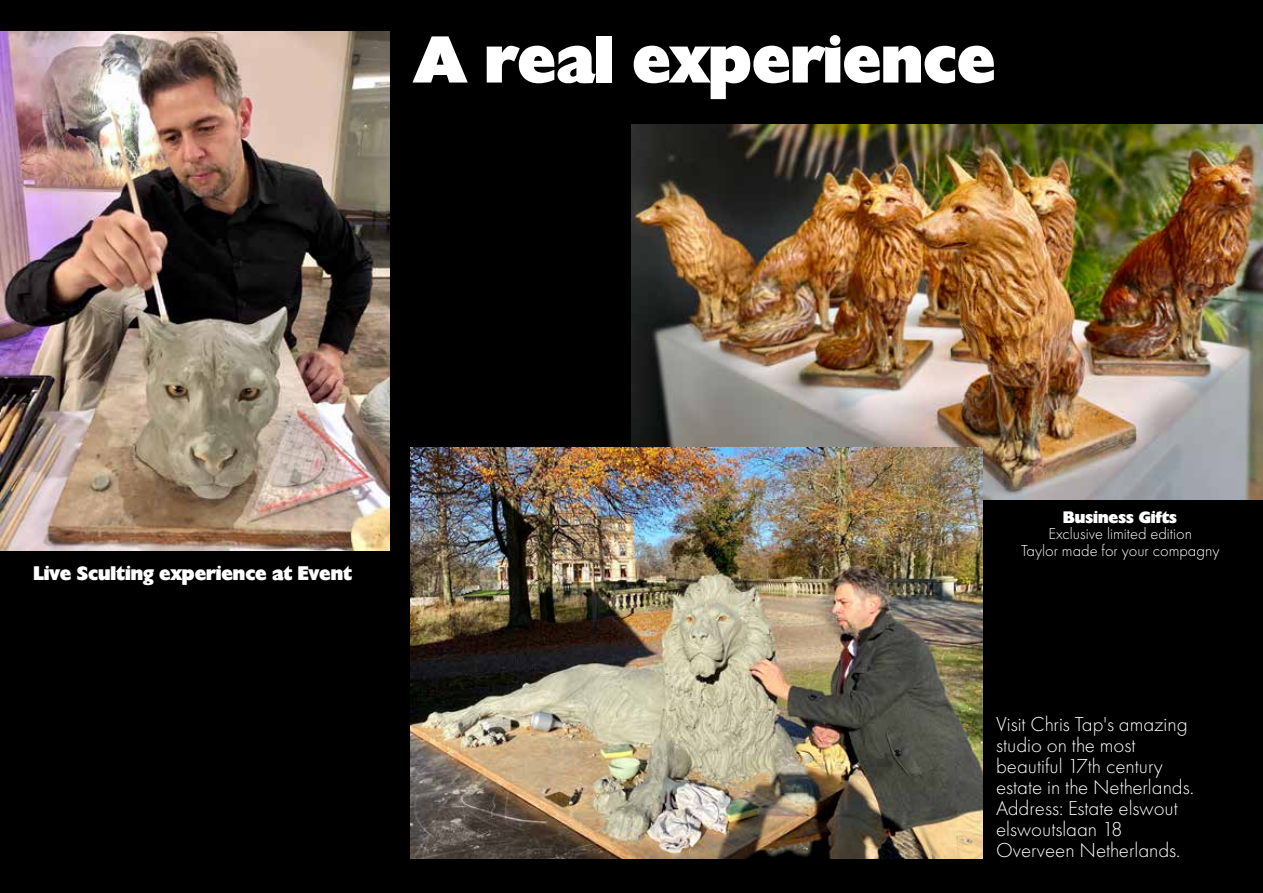
<style>
.page{position:relative;width:1263px;height:893px;background:#000}
.page>*{position:absolute;margin:0;border:0;box-sizing:border-box;transform-origin:0 0}
.t1{font:65.85px "Herald";color:#fff}
.t2{font:300 21px/21px "Futura PT";color:#fff}
.t3{font:19.5px "Herald";color:#fff}
.t4{font:300 16.5px/16.5px "Futura PT";color:#fff;text-align:center}
.t5{font:16.5px "Herald";color:#fff}
</style>
<div class="page">
<img style="left:0;top:31px;width:389px;height:519px">
<img style="left:631px;top:125px;width:632px;height:375px">
<img style="left:411px;top:447px;width:572px;height:411px">
<h1 class="t1" style="left:414px;top:23px;width:583px">A real experience</h1>
<p class="t3" style="left:33px;top:563px;width:320px">Live Sculting experience at Event</p>
<p class="t5" style="left:1063px;top:508px;width:115px">Business Gifts</p>
<p class="t4" style="left:1021px;top:526px;width:200px">Exclusive limited edition<br>Taylor made for your compagny</p>
<p class="t2" style="left:996px;top:714px;width:199px">Visit Chris Tap's amazing studio on the most beautiful 17th century estate in the Netherlands.<br>Address: Estate elswout elswoutslaan 18<br>Overveen Netherlands.</p>
</div>
